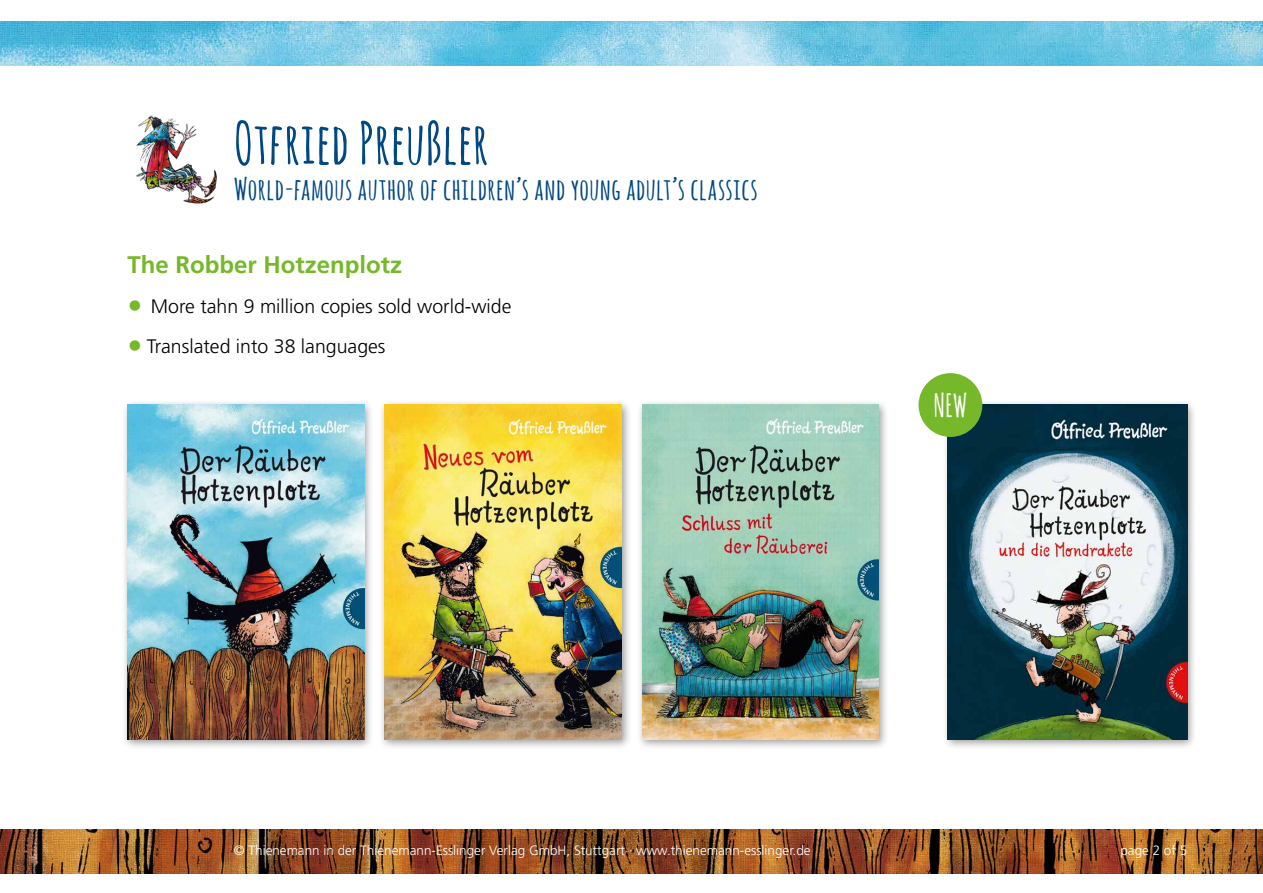
<style>
.page{position:relative;width:1263px;height:893px;background:#fff}
.page>*{position:absolute;margin:0;border:0;box-sizing:border-box;transform-origin:0 0}
.t1{font:700 57px "Amatic SC";letter-spacing:.01em;color:#004884}
.t2{font:700 31.5px "Amatic SC";color:#fff}
.t3{font:700 30px "Amatic SC";letter-spacing:.01em;color:#004884}
.t4{font:700 24px "Frutiger LT Std";color:#76b82a}
.t5{font:300 19.5px "Frutiger LT Std";color:#000}
.t6{font:300 13.5px "Frutiger LT Std";color:#fff}
.s1{font-size:30px;color:#76b82a}
</style>
<div class="page">
<img style="left:0;top:21px;width:1263px;height:45px">
<img style="left:0;top:829px;width:1263px;height:45px">
<img style="left:136px;top:115px;width:81px;height:89px">
<div style="left:942px;top:399px;width:255px;height:351px;background:#000;opacity:.4"></div>
<img style="left:948px;top:405px;width:239px;height:335px">
<div style="left:121px;top:399px;width:253px;height:351px;background:#000;opacity:.4"></div>
<img style="left:128px;top:405px;width:236px;height:335px">
<div style="left:379px;top:399px;width:253px;height:351px;background:#000;opacity:.4"></div>
<img style="left:385px;top:405px;width:237px;height:335px">
<div style="left:636px;top:399px;width:253px;height:351px;background:#000;opacity:.4"></div>
<img style="left:642px;top:405px;width:237px;height:335px">
<div style="left:918px;top:373px;width:64px;height:64px;background:#76b82a;border-radius:50%"></div>
<h1 class="t1" style="left:234px;top:102px;width:256px">Otfried Preußler</h1>
<h3 class="t3" style="left:234px;top:168px;width:525px">World-famous author of children’s and young adult’s classics</h3>
<h3 class="t4" style="left:128px;top:251px;width:276px">The Robber Hotzenplotz</h3>
<h3 class="t5" style="left:128px;top:295px;width:385px"><span class="s1">•</span> More tahn 9 million copies sold world-wide</h3>
<h3 class="t5" style="left:128px;top:335px;width:259px"><span class="s1">•</span> Translated into 38 languages</h3>
<h2 class="t2" style="left:933px;top:383px;width:36px">NEW</h2>
<p class="t6" style="left:234px;top:843px;width:578px">© Thienemann in der Thienemann-Esslinger Verlag GmbH, Stuttgart · www.thienemann-esslinger.de</p>
<p class="t6" style="left:1120px;top:843px;width:68px">page 2 of 5</p>
</div>
